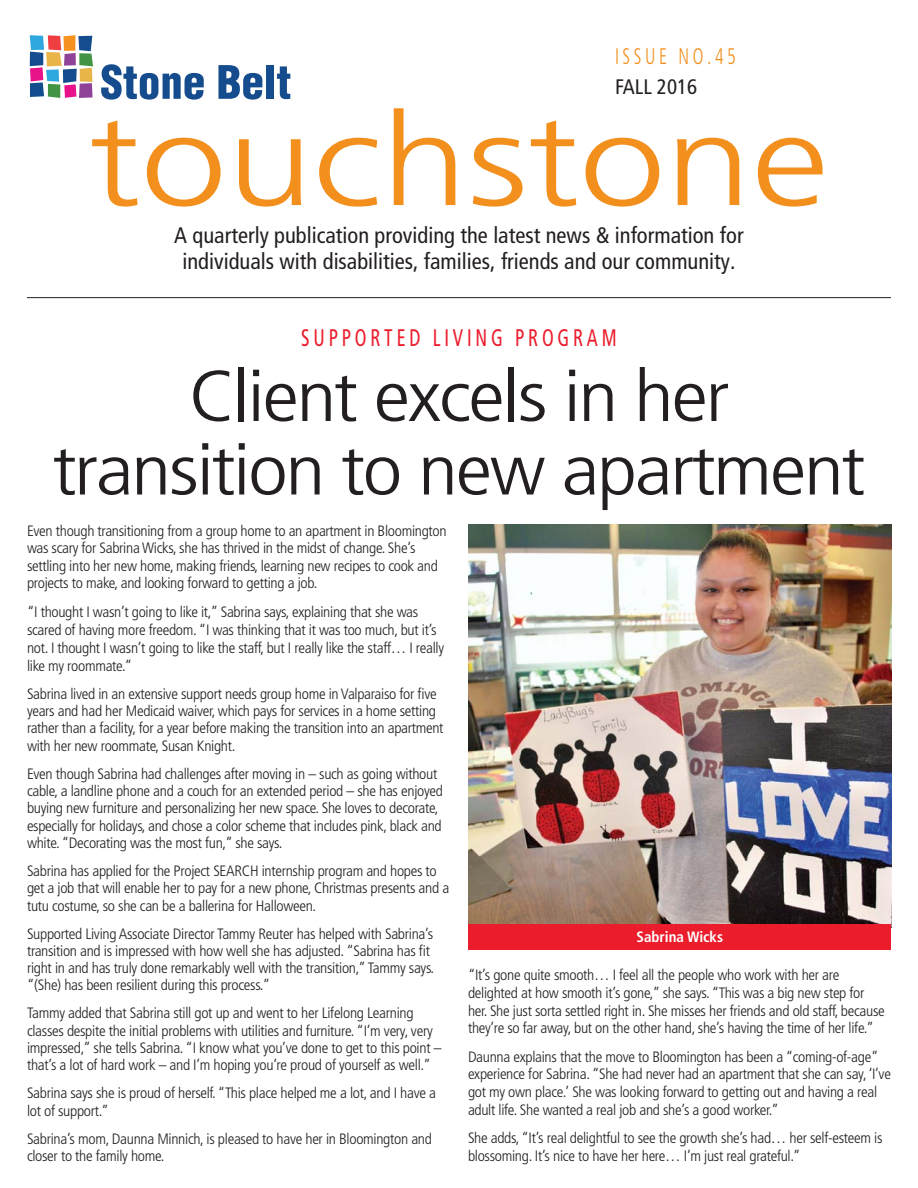
<style>
.page{position:relative;width:918px;height:1188px;background:#fff}
.page>*{position:absolute;margin:0;border:0;box-sizing:border-box;transform-origin:0 0}
.t1{font:300 129px "Frutiger";color:#f38f1d;scale:1.2 1}
.t2{font:300 condensed 72px/73.5px "Frutiger";letter-spacing:-.03em;color:#231f20;text-align:center;scale:1.2 1}
.t3{font:condensed 24px "Frutiger";letter-spacing:.2em;color:#eb1c2c;scale:.8 1}
.t4{font:condensed 22.5px/25.8px "Frutiger";color:#231f20;text-align:center}
.t5{font:300 condensed 22.5px "Frutiger";letter-spacing:.2em;color:#f38f1d;scale:.8 1}
.t6{font:condensed 21px "Frutiger";color:#231f20}
.t7{font:300 condensed 15px/17.2px "Frutiger";letter-spacing:-.02em;color:#231f20}
.t8{font:700 condensed 15px "Frutiger";color:#fff}
</style>
<div class="page">
<svg style="left:30px;top:35px;width:63px;height:63px"></svg>
<svg style="left:101px;top:64px;width:103px;height:36px"></svg>
<svg style="left:218px;top:65px;width:44px;height:35px"></svg>
<div style="left:267px;top:65px;width:7px;height:34px;background:#144c8d"></div>
<svg style="left:277px;top:66px;width:13px;height:33px"></svg>
<img style="left:469px;top:525px;width:422px;height:399px">
<hr style="left:27px;top:297px;width:864px;height:1px;background:#231f20">
<div style="left:469px;top:924px;width:422px;height:26px;background:#eb1c2c"></div>
<p class="t5" style="left:615px;top:48px;width:153px">ISSUE NO.45</p>
<p class="t6" style="left:615px;top:78px;width:84px">FALL 2016</p>
<p class="t1" style="left:89px;top:108px;width:618px">touchstone</p>
<p class="t4" style="left:174px;top:224px;width:571px">A quarterly publication providing the latest news &amp; information for individuals with disabilities, families, friends and our community.</p>
<p class="t3" style="left:301px;top:328px;width:396px">SUPPORTED LIVING PROGRAM</p>
<p class="t2" style="left:53px;top:365px;width:679px">Client excels in her transition to new apartment</p>
<p class="t7" style="left:27px;top:524px;width:421px">Even though transitioning from a group home to an apartment in Bloomington was scary for Sabrina Wicks, she has thrived in the midst of change. She’s settling into her new home, making friends, learning new recipes to cook and projects to make, and looking forward to getting a job.</p>
<p class="t7" style="left:27px;top:604px;width:419px;line-height:18px">“I thought I wasn’t going to like it,” Sabrina says, explaining that she was scared of having more freedom. “I was thinking that it was too much, but it’s not. I thought I wasn’t going to like the staff, but I really like the staff… I really like my roommate.”</p>
<p class="t7" style="left:27px;top:686px;width:418px">Sabrina lived in an extensive support needs group home in Valparaiso for five years and had her Medicaid waiver, which pays for services in a home setting rather than a facility, for a year before making the transition into an apartment with her new roommate, Susan Knight.</p>
<p class="t7" style="left:27px;top:766px;width:417px">Even though Sabrina had challenges after moving in – such as going without cable, a landline phone and a couch for an extended period – she has enjoyed buying new furniture and personalizing her new space. She loves to decorate, especially for holidays, and chose a color scheme that includes pink, black and white. “Decorating was the most fun,” she says.</p>
<p class="t7" style="left:27px;top:863px;width:424px">Sabrina has applied for the Project SEARCH internship program and hopes to get a job that will enable her to pay for a new phone, Christmas presents and a tutu costume, so she can be a ballerina for Halloween.</p>
<p class="t7" style="left:27px;top:926px;width:409px">Supported Living Associate Director Tammy Reuter has helped with Sabrina’s transition and is impressed with how well she has adjusted. “Sabrina has fit right in and has truly done remarkably well with the transition,” Tammy says. “(She) has been resilient during this process.”</p>
<p class="t7" style="left:27px;top:1006px;width:416px">Tammy added that Sabrina still got up and went to her Lifelong Learning classes despite the initial problems with utilities and furniture. “I’m very, very impressed,” she tells Sabrina. “I know what you’ve done to get to this point – that’s a lot of hard work – and I’m hoping you’re proud of yourself as well.”</p>
<p class="t7" style="left:27px;top:1086px;width:411px">Sabrina says she is proud of herself. “This place helped me a lot, and I have a lot of support.”</p>
<p class="t7" style="left:27px;top:1131px;width:406px">Sabrina’s mom, Daunna Minnich, is pleased to have her in Bloomington and closer to the family home.</p>
<p class="t8" style="left:637px;top:931px;width:88px">Sabrina Wicks</p>
<p class="t7" style="left:468px;top:967px;width:418px;line-height:17.7px">“It’s gone quite smooth… I feel all the people who work with her are delighted at how smooth it’s gone,” she says. “This was a big new step for her. She just sorta settled right in. She misses her friends and old staff, because they’re so far away, but on the other hand, she’s having the time of her life.”</p>
<p class="t7" style="left:468px;top:1049px;width:424px;line-height:17.7px">Daunna explains that the move to Bloomington has been a “coming-of-age” experience for Sabrina. “She had never had an apartment that she can say, ‘I’ve got my own place.’ She was looking forward to getting out and having a real adult life. She wanted a real job and she’s a good worker.”</p>
<p class="t7" style="left:468px;top:1130px;width:416px;line-height:17.7px">She adds, “It’s real delightful to see the growth she’s had… her self-esteem is blossoming. It’s nice to have her here… I’m just real grateful.”</p>
</div>
